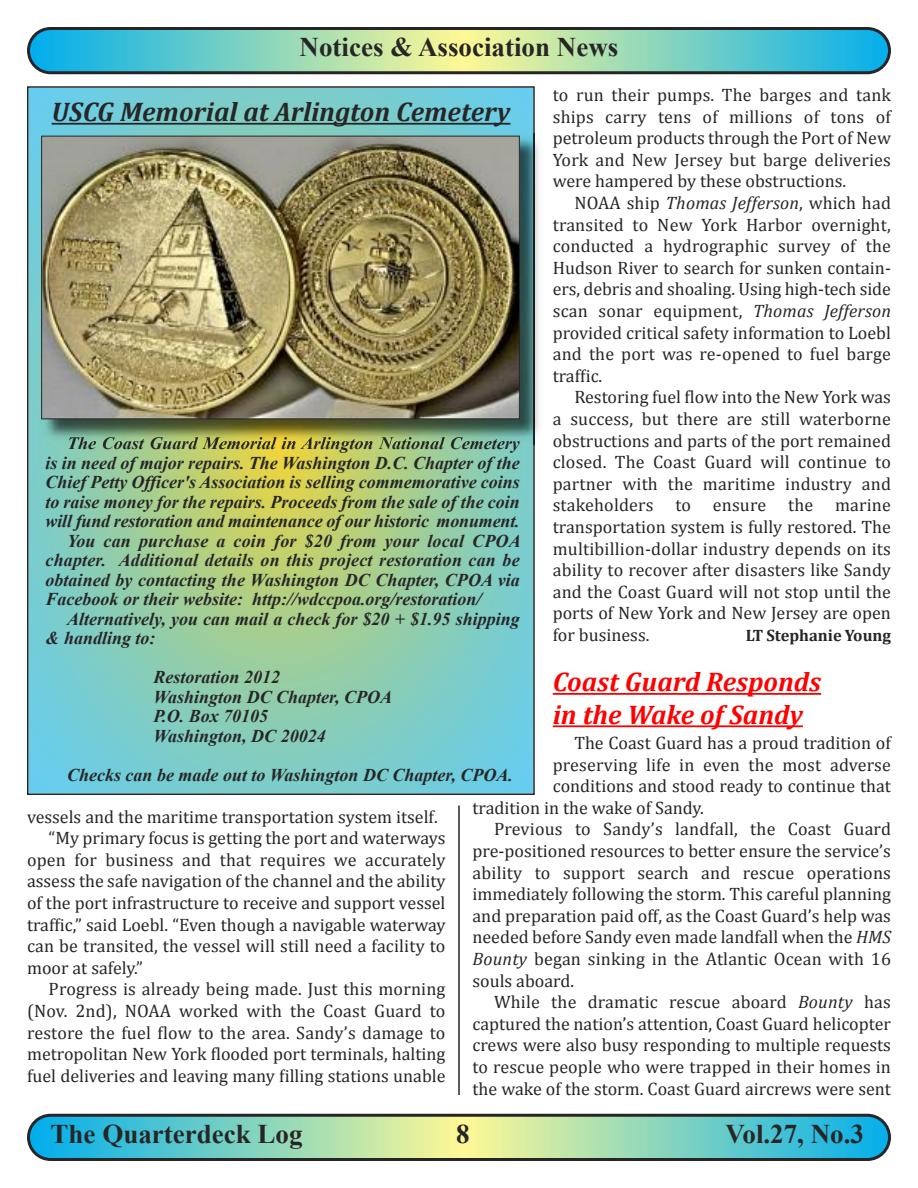
<style>
.page{position:relative;width:918px;height:1188px;background:#fff}
.page>*{position:absolute;margin:0;border:0;box-sizing:border-box;transform-origin:0 0}
.t1{font:700 27px "Times New Roman";color:#272627}
.t2{font:italic 700 27px/32.4px "Cambria";color:#f00}
.t3{font:italic 700 27px "Cambria";color:#272627}
.t4{font:18px/21.6px "Cambria";color:#272627;text-align:justify}
.t5{font:italic 700 18px/19.5px "Times New Roman";color:#272627}
.t6{font:700 16.5px "Cambria";color:#272627}
.s1{font-style:italic}
</style>
<div class="page">
<svg style="left:27px;top:27px;width:864px;height:47px;background:#77bdad"></svg>
<svg style="left:27px;top:1114px;width:864px;height:47px;background:#77bdad"></svg>
<hr style="left:458px;top:806px;width:2px;height:289px;background:#272627">
<hr style="left:553px;top:693px;width:268px;height:2px;background:#f00">
<hr style="left:553px;top:725px;width:250px;height:2px;background:#f00">
<img style="left:30px;top:89px;width:502px;height:703px">
<hr style="left:52px;top:123px;width:458px;height:2px;background:#272627">
<img style="left:40px;top:134px;width:495px;height:310px">
<img style="left:69px;top:437px;width:62px;height:7px">
<img style="left:43px;top:138px;width:475px;height:279px">
<div style="left:41px;top:136px;width:479px;height:283px;border:1px solid #272627"></div>
<h1 class="t1" style="left:300px;top:32px;width:320px">Notices &amp; Association News</h1>
<p class="t4" style="left:553px;top:84px;width:340px">to run their pumps. The barges and tank ships carry tens of millions of tons of petroleum products through the Port of New York and New Jersey but barge deliveries were hampered by these obstructions.</p>
<p class="t4" style="left:553px;top:192px;width:340px;text-indent:22px">NOAA ship <span class="s1">Thomas Jefferson</span>, which had transited to New York Harbor overnight, conducted a hydrographic survey of the Hudson River to search for sunken contain&shy;ers, debris and shoaling. Using high-tech side scan sonar equipment, <span class="s1">Thomas Jefferson </span>provided critical safety information to Loebl and the port was re-opened to fuel barge traffic.</p>
<p class="t4" style="left:553px;top:386px;width:340px;text-indent:22px">Restoring fuel flow into the New York was a success, but there are still waterborne obstructions and parts of the port remained closed. The Coast Guard will continue to partner with the maritime industry and stakeholders to ensure the marine transportation system is fully restored. The multibillion-dollar industry depends on its ability to recover after disasters like Sandy and the Coast Guard will not stop until the ports of New York and New Jersey are open for business.</p>
<h1 class="t3" style="left:52px;top:95px;width:460px">USCG Memorial at Arlington Cemetery</h1>
<p class="t5" style="left:67px;top:433px;width:454px">The Coast Guard Memorial in Arlington National Cemetery</p>
<p class="t5" style="left:46px;top:453px;width:476px">is in need of major repairs. The Washington D.C. Chapter of the</p>
<p class="t5" style="left:46px;top:472px;width:476px">Chief Petty Officer's Association is selling commemorative coins</p>
<p class="t5" style="left:46px;top:492px;width:476px">to raise money for the repairs. Proceeds from the sale of the coin</p>
<p class="t5" style="left:46px;top:511px;width:476px">will fund restoration and maintenance of our historic monument.</p>
<p class="t5" style="left:67px;top:531px;width:455px">You can purchase a coin for $20 from your local CPOA</p>
<p class="t5" style="left:46px;top:550px;width:476px">chapter. Additional details on this project restoration can be</p>
<p class="t5" style="left:46px;top:570px;width:476px">obtained by contacting the Washington DC Chapter, CPOA via</p>
<p class="t5" style="left:46px;top:589px;width:438px">Facebook or their website: http://wdccpoa.org/restoration/</p>
<p class="t5" style="left:67px;top:609px;width:454px">Alternatively, you can mail a check for $20 + $1.95 shipping</p>
<p class="t5" style="left:46px;top:628px;width:112px">&amp; handling to:</p>
<p class="t5" style="left:154px;top:667px;width:240px">Restoration 2012<br>Washington DC Chapter, CPOA<br>P.O. Box 70105<br>Washington, DC 20024</p>
<p class="t5" style="left:67px;top:765px;width:447px">Checks can be made out to Washington DC Chapter, CPOA.</p>
<p class="t6" style="left:746px;top:625px;width:147px">LT Stephanie Young</p>
<h1 class="t2" style="left:553px;top:665px;width:270px">Coast Guard Responds in the Wake of Sandy</h1>
<p class="t4" style="left:574px;top:732px;width:318px">The Coast Guard has a proud tradition of</p>
<p class="t4" style="left:553px;top:753px;width:340px">preserving life in even the most adverse</p>
<p class="t4" style="left:553px;top:775px;width:340px">conditions and stood ready to continue that</p>
<p class="t4" style="left:473px;top:796px;width:233px">tradition in the wake of Sandy.</p>
<p class="t4" style="left:494px;top:818px;width:398px">Previous to Sandy’s landfall, the Coast Guard</p>
<p class="t4" style="left:472px;top:840px;width:420px">pre-positioned resources to better ensure the service’s</p>
<p class="t4" style="left:472px;top:861px;width:420px">ability to support search and rescue operations</p>
<p class="t4" style="left:472px;top:883px;width:420px">immediately following the storm. This careful planning</p>
<p class="t4" style="left:472px;top:904px;width:420px">and preparation paid off, as the Coast Guard’s help was</p>
<p class="t4" style="left:472px;top:926px;width:420px">needed before Sandy even made landfall when the <span class="s1">HMS</span></p>
<p class="t4" style="left:472px;top:948px;width:420px"><span class="s1">Bounty</span> began sinking in the Atlantic Ocean with 16</p>
<p class="t4" style="left:472px;top:969px;width:103px">souls aboard.</p>
<p class="t4" style="left:494px;top:991px;width:398px">While the dramatic rescue aboard <span class="s1">Bounty</span> has</p>
<p class="t4" style="left:472px;top:1012px;width:420px">captured the nation’s attention, Coast Guard helicopter</p>
<p class="t4" style="left:472px;top:1034px;width:420px">crews were also busy responding to multiple requests</p>
<p class="t4" style="left:472px;top:1056px;width:420px">to rescue people who were trapped in their homes in</p>
<p class="t4" style="left:472px;top:1077px;width:420px">the wake of the storm. Coast Guard aircrews were sent</p>
<p class="t4" style="left:27px;top:805px;width:412px">vessels and the maritime transportation system itself.</p>
<p class="t4" style="left:49px;top:827px;width:398px">“My primary focus is getting the port and waterways</p>
<p class="t4" style="left:27px;top:848px;width:420px">open for business and that requires we accurately</p>
<p class="t4" style="left:27px;top:870px;width:420px">assess the safe navigation of the channel and the ability</p>
<p class="t4" style="left:27px;top:892px;width:420px">of the port infrastructure to receive and support vessel</p>
<p class="t4" style="left:27px;top:913px;width:420px">traffic,” said Loebl. “Even though a navigable waterway</p>
<p class="t4" style="left:27px;top:935px;width:420px">can be transited, the vessel will still need a facility to</p>
<p class="t4" style="left:27px;top:956px;width:118px">moor at safely.”</p>
<p class="t4" style="left:49px;top:978px;width:398px">Progress is already being made. Just this morning</p>
<p class="t4" style="left:27px;top:1000px;width:420px">(Nov. 2nd), NOAA worked with the Coast Guard to</p>
<p class="t4" style="left:27px;top:1021px;width:420px">restore the fuel flow to the area. Sandy’s damage to</p>
<p class="t4" style="left:27px;top:1043px;width:420px">metropolitan New York flooded port terminals, halting</p>
<p class="t4" style="left:27px;top:1064px;width:420px">fuel deliveries and leaving many filling stations unable</p>
<h1 class="t1" style="left:51px;top:1118px;width:253px">The Quarterdeck Log</h1>
<h1 class="t1" style="left:456px;top:1118px;width:15px">8</h1>
<h1 class="t1" style="left:726px;top:1118px;width:140px">Vol.27, No.3</h1>
</div>
